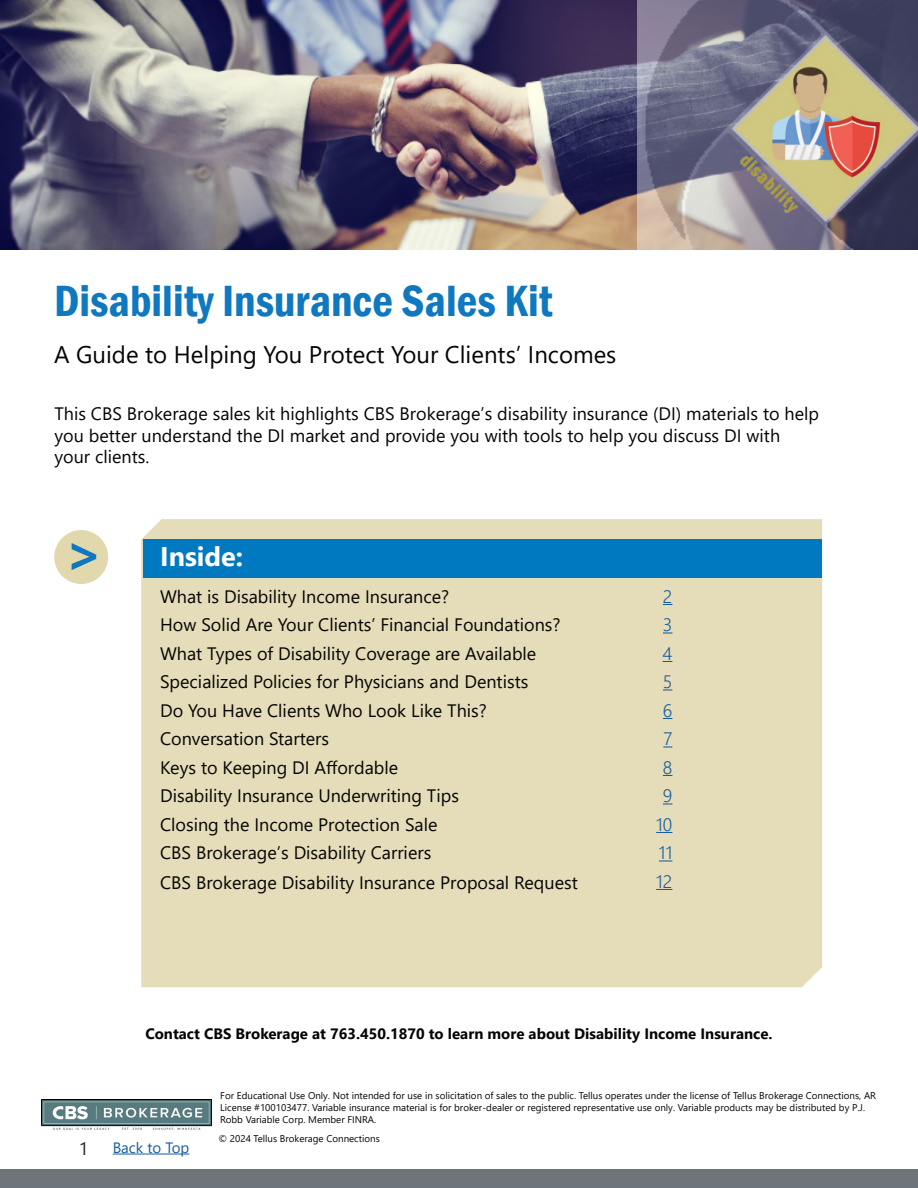
<style>
.page{position:relative;width:918px;height:1188px;background:#fff}
.page>*{position:absolute;margin:0;border:0;box-sizing:border-box;transform-origin:0 0}
.t1{font:700 54px "Segoe UI";color:#1078bf}
.t2{font:600 condensed 45px "Franklin Gothic";color:#1078bf}
.t3{font:700 27px "Segoe UI";color:#fff}
.t4{font:24px "Segoe UI";color:#040503}
.t5{font:18px/21.6px "Segoe UI";color:#040503}
.t6{font:300 18px "Segoe UI";color:#175d9e}
.t7{font:18px "Segoe UI";color:#242524}
.t8{font:700 15px "Segoe UI";color:#040503}
.t9{font:15px "Segoe UI";color:#175d9e}
.t10{font:9.75px/11.7px "Segoe UI";color:#040503}
</style>
<div class="page">
<hr style="left:113px;top:1154px;width:76px;height:1px;background:#175d9e">
<img style="left:42px;top:1099px;width:169px;height:30px">
<div style="left:141px;top:519px;width:681px;height:468px;background:#e5dcb9"></div>
<div style="left:54px;top:530px;width:54px;height:54px;background:#e2d8ae;border-radius:50%"></div>
<div style="left:143px;top:539px;width:679px;height:39px;background:#0079c1"></div>
<div style="left:0;top:1170px;width:918px;height:18px;background:#6d747a"></div>
<img style="left:1px;top:0;width:637px;height:250px">
<img style="left:638px;top:0;width:280px;height:250px">
<img style="left:732px;top:35px;width:186px;height:187px">
<svg style="left:663px;top:632px;width:9px;height:2px"></svg>
<svg style="left:663px;top:689px;width:9px;height:2px"></svg>
<svg style="left:663px;top:746px;width:9px;height:2px"></svg>
<svg style="left:663px;top:803px;width:9px;height:2px"></svg>
<svg style="left:656px;top:832px;width:16px;height:1px"></svg>
<svg style="left:659px;top:860px;width:13px;height:2px"></svg>
<svg style="left:656px;top:889px;width:16px;height:1px"></svg>
<p class="t2" style="left:54px;top:271px;width:500px">Disability Insurance Sales Kit</p>
<p class="t4" style="left:54px;top:332px;width:564px">A Guide to Helping You Protect Your Clients’ Incomes</p>
<p class="t5" style="left:54px;top:401px;width:766px">This CBS Brokerage sales kit highlights CBS Brokerage’s disability insurance (DI) materials to help you better understand the DI market and provide you with tools to help you discuss DI with your clients.</p>
<p class="t1" style="left:65px;top:502px;width:40px">&gt;</p>
<p class="t3" style="left:160px;top:531px;width:85px">Inside:</p>
<p class="t5" style="left:160px;top:584px;width:291px">What is Disability Income Insurance?</p>
<p class="t5" style="left:160px;top:613px;width:402px">How Solid Are Your Clients’ Financial Foundations?</p>
<p class="t5" style="left:160px;top:641px;width:378px">What Types of Disability Coverage are Available</p>
<p class="t5" style="left:160px;top:670px;width:370px">Specialized Policies for Physicians and Dentists</p>
<p class="t5" style="left:160px;top:698px;width:328px">Do You Have Clients Who Look Like This?</p>
<p class="t5" style="left:160px;top:727px;width:171px">Conversation Starters</p>
<p class="t5" style="left:160px;top:755px;width:240px">Keys to Keeping DI Affordable</p>
<p class="t5" style="left:160px;top:784px;width:300px">Disability Insurance Underwriting Tips</p>
<p class="t5" style="left:160px;top:812px;width:279px">Closing the Income Protection Sale</p>
<p class="t5" style="left:160px;top:841px;width:273px">CBS Brokerage’s Disability Carriers</p>
<p class="t5" style="left:160px;top:871px;width:419px">CBS Brokerage Disability Insurance Proposal Request</p>
<p class="t6" style="left:663px;top:580px;width:11px">2</p>
<p class="t6" style="left:663px;top:608px;width:11px">3</p>
<p class="t6" style="left:663px;top:637px;width:11px">4</p>
<p class="t6" style="left:663px;top:665px;width:11px">5</p>
<p class="t6" style="left:663px;top:694px;width:11px">6</p>
<p class="t6" style="left:663px;top:722px;width:11px">7</p>
<p class="t6" style="left:663px;top:751px;width:11px">8</p>
<p class="t6" style="left:663px;top:779px;width:11px">9</p>
<p class="t6" style="left:656px;top:808px;width:18px">10</p>
<p class="t6" style="left:659px;top:836px;width:15px">11</p>
<p class="t6" style="left:656px;top:865px;width:18px">12</p>
<p class="t8" style="left:145px;top:1020px;width:629px">Contact CBS Brokerage at 763.450.1870 to learn more about Disability Income Insurance.</p>
<p class="t7" style="left:79px;top:1132px;width:11px">1</p>
<p class="t9" style="left:113px;top:1133px;width:78px">Back to Top</p>
<p class="t10" style="left:220px;top:1089px;width:657px">For Educational Use Only. Not intended for use in solicitation of sales to the public. Tellus operates under the license of Tellus Brokerage Connections, AR<br>License #100103477. Variable insurance material is for broker-dealer or registered representative use only. Variable products may be distributed by P.J.<br>Robb Variable Corp. Member FINRA.</p>
<p class="t10" style="left:219px;top:1132px;width:163px">© 2024 Tellus Brokerage Connections</p>
</div>
